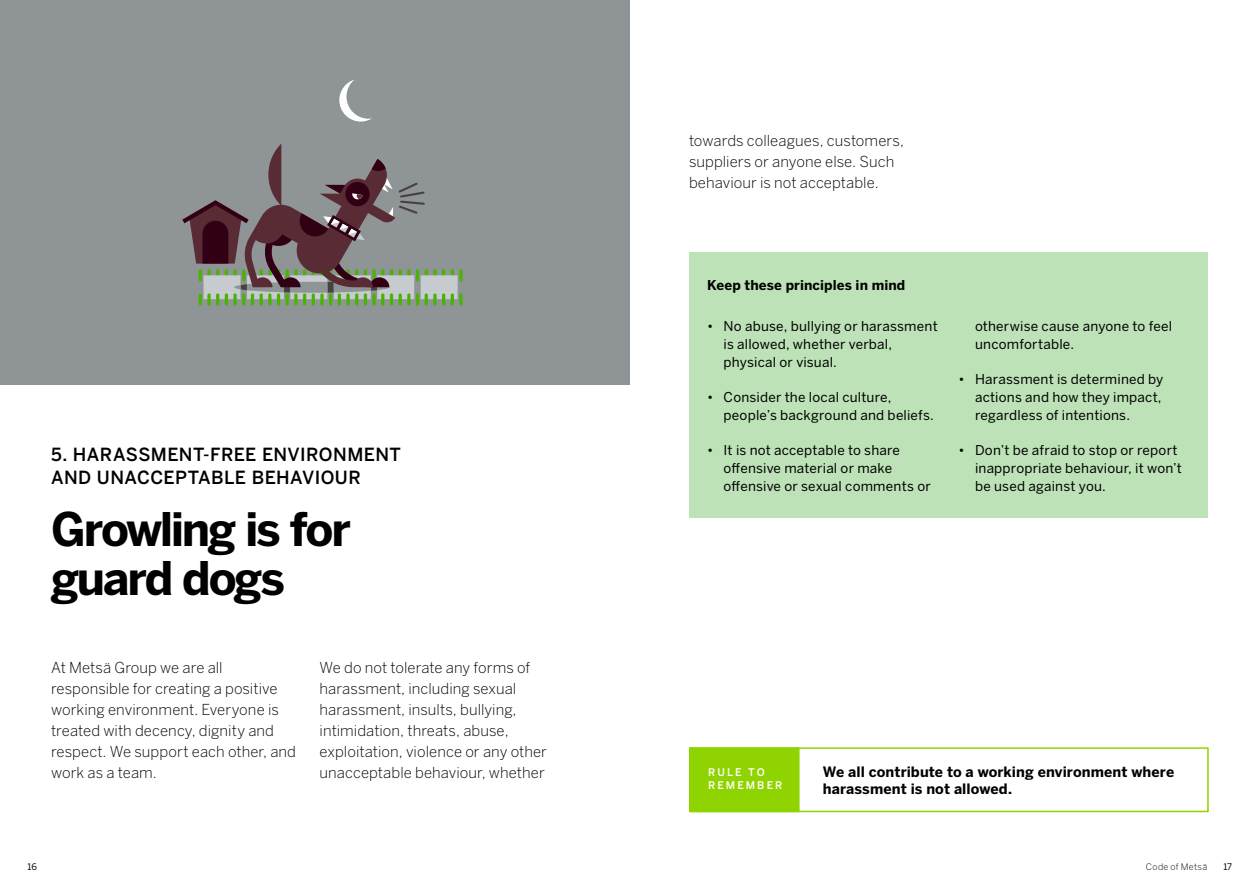
<style>
.page{position:relative;width:1259px;height:893px;background:#fff}
.page>*{position:absolute;margin:0;border:0;box-sizing:border-box;transform-origin:0 0}
.HL_illustration{font:700 45.9px/48.6px "Benton Sans";letter-spacing:-.05em;color:#000}
.Index_HL{font:500 18px/22.6px "Benton Sans";letter-spacing:.02em;color:#000}
.Body_-_Illustration{font:300 15px/21px "Benton Sans";letter-spacing:.005em;color:#000}
.Rule_text{font:700 14.25px/17.1px "Benton Sans";letter-spacing:.005em;color:#000}
.t1{font:13.5px/18px "Benton Sans";letter-spacing:.015em;color:#000}
.Sub_HL_illustration{font:700 13.5px "Benton Sans";letter-spacing:.01em;color:#000}
.Intro_box{font:500 10.5px "Benton Sans";letter-spacing:.19em;color:#fff}
.t2{font:300 9px "Benton Sans";letter-spacing:.035em;color:#000}
.t3{font:9px "Benton Sans";color:#000}
</style>
<div class="page">
<div style="left:689px;top:252px;width:519px;height:266px;background:#bee2b8"></div>
<div style="left:0;top:0;width:629px;height:385px;background:#8f9497"></div>
<svg style="left:339px;top:80px;width:33px;height:42px"></svg>
<svg style="left:182px;top:143px;width:280px;height:163px"></svg>
<div style="left:689px;top:747px;width:519px;height:65px;background:#fff;border:2px solid #8fd400"></div>
<div style="left:689px;top:747px;width:110px;height:65px;background:#8fd400;border:2px solid #8fd400"></div>
<p class="Body_-_Illustration" style="left:689px;top:130px;width:216px">towards colleagues, customers, suppliers or anyone else. Such behaviour is not acceptable.</p>
<p class="Index_HL" style="left:51px;top:443px;width:351px">5. HARASSMENT-FREE ENVIRONMENT<br>AND UNACCEPTABLE BEHAVIOUR</p>
<p class="HL_illustration" style="left:51px;top:505px;width:301px">Growling is for guard dogs</p>
<p class="Body_-_Illustration" style="left:51px;top:657px;width:246px">At Metsä Group we are all responsible for creating a positive working environment. Everyone is treated with decency, dignity and respect. We support each other, and work as a team.</p>
<p class="Body_-_Illustration" style="left:320px;top:657px;width:229px">We do not tolerate any forms of harassment, including sexual harassment, insults, bullying, intimidation, threats, abuse, exploitation, violence or any other unacceptable behaviour, whether</p>
<p class="Sub_HL_illustration" style="left:707px;top:277px;width:200px">Keep these principles in mind</p>
<p class="t1" style="left:723px;top:317px;width:216px;text-indent:-16px">• No abuse, bullying or harassment is allowed, whether verbal, physical or visual.</p>
<p class="t1" style="left:723px;top:388px;width:212px;text-indent:-16px">• Consider the local culture, people’s background and beliefs.</p>
<p class="t1" style="left:723px;top:441px;width:209px;text-indent:-16px">• It is not acceptable to share offensive material or make offensive or sexual comments or</p>
<p class="t1" style="left:975px;top:317px;width:198px">otherwise cause anyone to feel uncomfortable.</p>
<p class="t1" style="left:975px;top:370px;width:190px;text-indent:-16px">• Harassment is determined by actions and how they impact, regardless of intentions.</p>
<p class="t1" style="left:975px;top:441px;width:208px;text-indent:-16px">• Don’t be afraid to stop or report inappropriate behaviour, it won’t be used against you.</p>
<p class="Intro_box" style="left:708px;top:766px;width:58px">RULE TO</p>
<p class="Intro_box" style="left:708px;top:779px;width:76px">REMEMBER</p>
<p class="Rule_text" style="left:823px;top:763px;width:353px">We all contribute to a working environment where harassment is not allowed.</p>
<p class="t3" style="left:28px;top:861px;width:11px">16</p>
<p class="t2" style="left:1146px;top:861px;width:63px">Code of Metsä</p>
<p class="t3" style="left:1223px;top:861px;width:10px">17</p>
</div>
